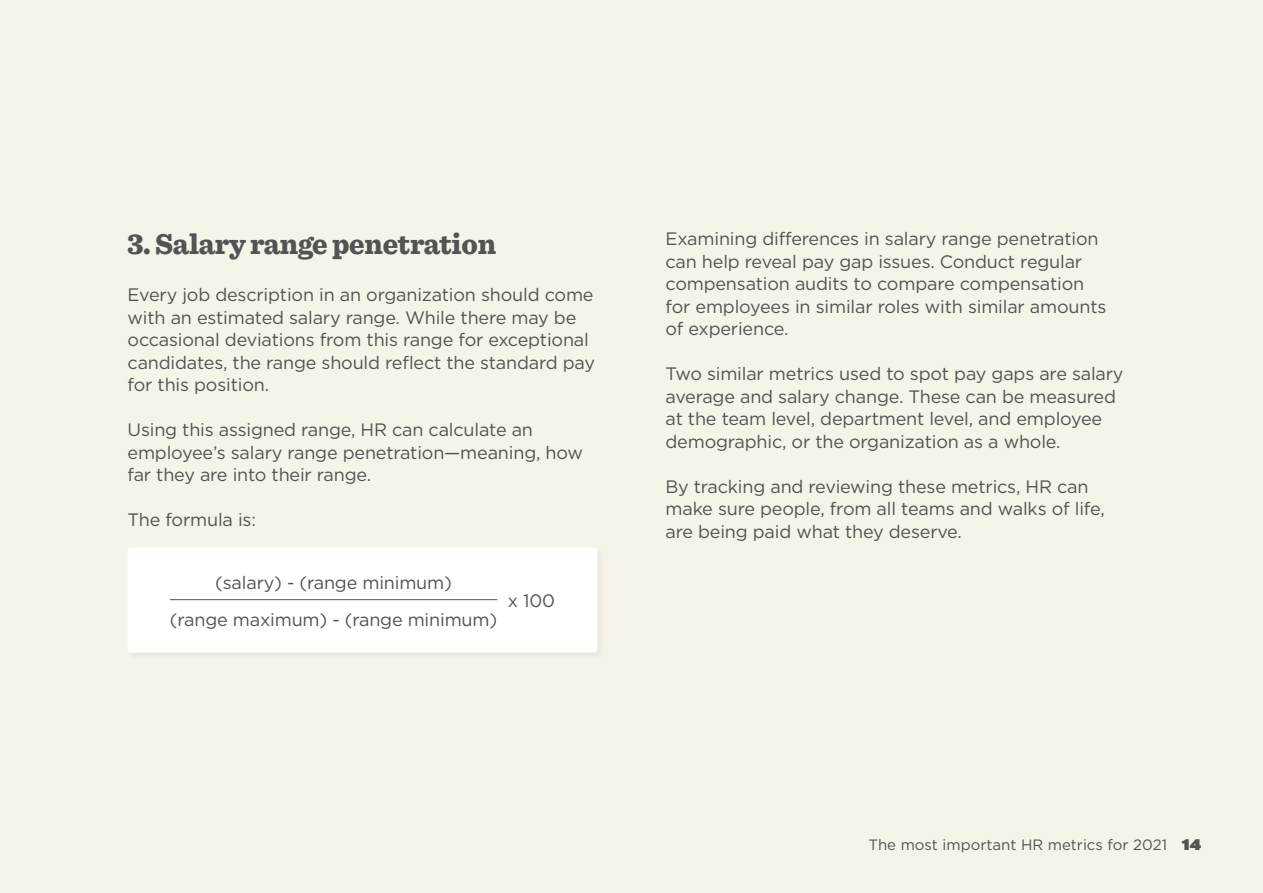
<style>
.page{position:relative;width:1263px;height:893px;background:#f6f3e8}
.page>*{position:absolute;margin:0;border:0;box-sizing:border-box;transform-origin:0 0}
.t1{font:900 30px "Sentinel";letter-spacing:-.01em;color:#535353;scale:.95 1}
.t2{font:18px/22.5px "Gotham HTF";letter-spacing:-.01em;color:#535353}
.t3{font:15px "Gotham HTF";color:#535353}
.t4{font:13.5px "Champion HTF Heavyweight";color:#535353}
</style>
<div class="page">
<div style="left:126px;top:546px;width:480px;height:114px;background:#000;opacity:.05"></div>
<div style="left:128px;top:547px;width:469px;height:105px;background:#fff;border-radius:3px"></div>
<hr style="left:170px;top:599px;width:327px;height:1px;background:#535353">
<h1 class="t1" style="left:128px;top:226px;width:390px">3. Salary range penetration</h1>
<p class="t2" style="left:128px;top:283px;width:469px">Every job description in an organization should come with an estimated salary range. While there may be occasional deviations from this range for exceptional candidates, the range should reflect the standard pay for this position.</p>
<p class="t2" style="left:128px;top:418px;width:457px">Using this assigned range, HR can calculate an employee s’ salary range penetration—meaning, how far they are into their range.</p>
<p class="t2" style="left:128px;top:508px;width:130px">The formula is:</p>
<p class="t2" style="left:170px;top:564px;width:329px;line-height:36.5px;text-align:center">(salary) - (range minimum(<br>(range maximum) - (range minimum(</p>
<p class="t2" style="left:508px;top:589px;width:49px">x 100</p>
<p class="t2" style="left:665px;top:227px;width:442px">Examining differences in salary range penetration can help reveal pay gap issues. Conduct regular compensation audits to compare compensation for employees in similar roles with similar amounts of experience.</p>
<p class="t2" style="left:665px;top:362px;width:460px">Two similar metrics used to spot pay gaps are salary average and salary change. These can be measured at the team level, department level, and employee demographic, or the organization as a whole.</p>
<p class="t2" style="left:665px;top:475px;width:441px">By tracking and reviewing these metrics, HR can make sure people, from all teams and walks of life, are being paid what they deserve.</p>
<p class="t3" style="left:868px;top:837px;width:300px">The most important HR metrics for 2021</p>
<p class="t4" style="left:1182px;top:836px;width:21px">14</p>
</div>
